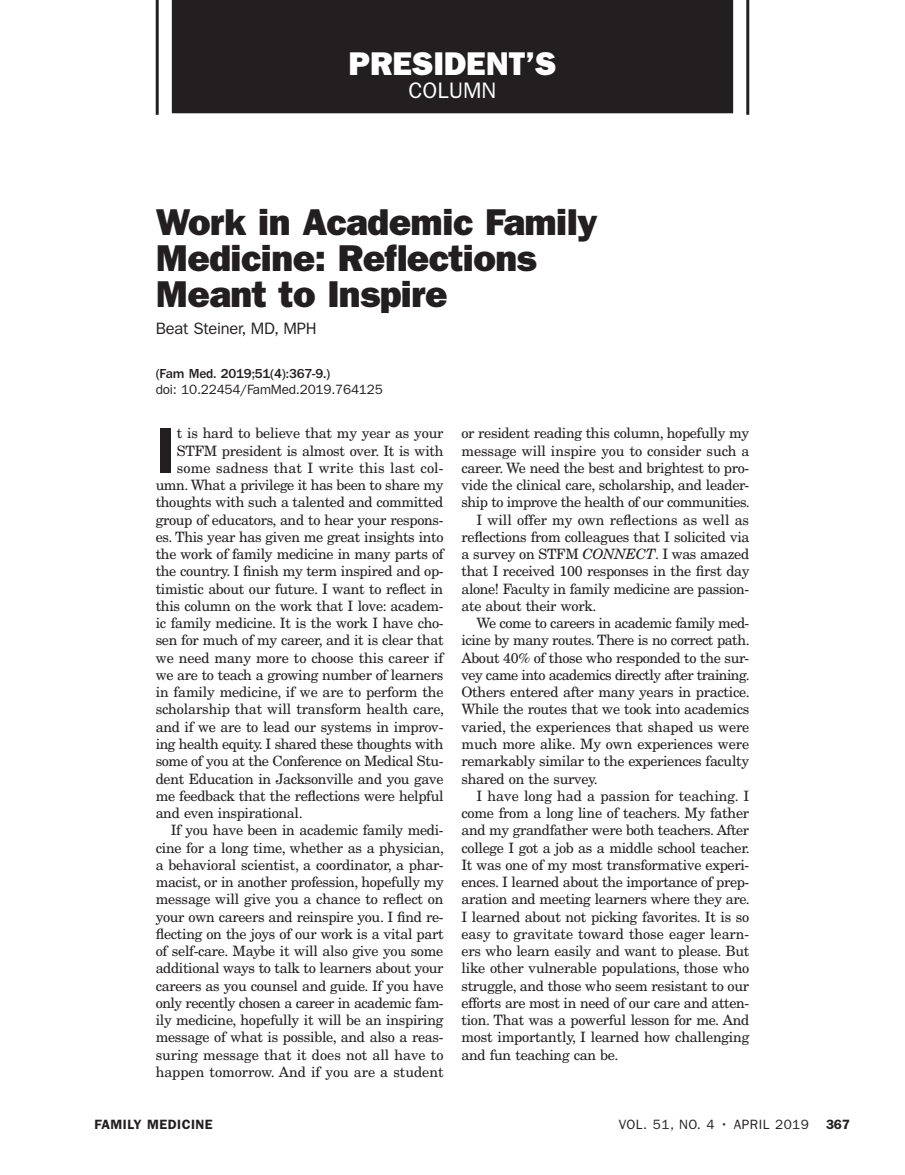
<style>
.page{position:relative;width:905px;height:1175px;background:#fff}
.page>*{position:absolute;margin:0;border:0;box-sizing:border-box;transform-origin:0 0}
.Body_Text_with_Dro{font:600 64.5px "ITC Franklin Gothic Std";color:#231f20}
.Headline_Major{font:37.5px/36px "ITC Franklin Gothic Std Hvy";letter-spacing:-.015em;color:#231f20}
.t1{font:33px "ITC Franklin Gothic Std Hvy";letter-spacing:-.005em;color:#fff}
.t2{font:22.5px "ITC Franklin Gothic Std";color:#fff}
.Author{font:16.5px "ITC Franklin Gothic Std";letter-spacing:-.015em;color:#231f20}
.Body_Text{font:14.25px/17.2px "New Century Schlbk LT Std";letter-spacing:-.02em;color:#231f20;text-align:justify}
.Body_Text_with_Dro-2{font:14.25px "New Century Schlbk LT Std";letter-spacing:-.02em;color:#231f20}
.Body_Text_with_Dro-3{font:14.25px "New Century Schlbk LT Std";letter-spacing:.005em;color:#231f20}
.Abstract_DOI_Cite{font:13.5px "ITC Franklin Gothic Std";letter-spacing:-.015em;color:#231f20}
.Abstract_Text_Cite{font:500 13.5px "ITC Franklin Gothic Std";letter-spacing:-.015em;color:#231f20}
.Abstract_DOI_Cite-2{font:13.5px "ITC Franklin Gothic Std";letter-spacing:.035em;color:#231f20}
.t3{font:600 13.5px "ITC Franklin Gothic Std";letter-spacing:.035em;color:#231f20}
.s1{font-style:italic}
</style>
<div class="page">
<div style="left:172px;top:0;width:561px;height:113px;background:#231f20"></div>
<hr style="left:746px;top:0;width:3px;height:115px;background:#231f20">
<hr style="left:156px;top:0;width:3px;height:115px;background:#231f20">
<h3 class="t1" style="left:348px;top:44px;width:209px">PRESIDENT’S</h3>
<h3 class="t2" style="left:408px;top:77px;width:89px">COLUMN</h3>
<p class="Headline_Major" style="left:156px;top:204px;width:443px">Work in Academic Family<br>Medicine: Reflections<br>Meant to Inspire</p>
<p class="Author" style="left:156px;top:319px;width:162px">Beat Steiner, MD, MPH</p>
<p class="Abstract_Text_Cite" style="left:156px;top:365px;width:176px">(Fam Med. 2019;51(4):367-9.)</p>
<p class="Abstract_DOI_Cite" style="left:156px;top:382px;width:229px">doi: 10.22454/FamMed.2019.764125</p>
<p class="Body_Text_with_Dro" style="left:156px;top:412px;width:21px">I</p>
<p class="Body_Text_with_Dro-2" style="left:177px;top:424px;width:268px">t is hard to believe that my year as your</p>
<p class="Body_Text" style="left:461px;top:424px;width:290px">or resident reading this column, hopefully my message will inspire you to consider such a career. We need the best and brightest to pro&shy;vide the clinical care, scholarship, and leader&shy;ship to improve the health of our communities.</p>
<p class="Body_Text" style="left:461px;top:511px;width:289px;text-indent:15px">I will offer my own reflections as well as reflections from colleagues that I solicited via a survey on STFM <span class="s1">CONNECT</span>. I was amazed that I received 100 responses in the first day alone! Faculty in family medicine are passion&shy;ate about their work.</p>
<p class="Body_Text" style="left:461px;top:614px;width:290px;text-indent:15px">We come to careers in academic family med&shy;icine by many routes. There is no correct path.<br>About 40% of those who responded to the sur&shy;vey came into academics directly after training.<br>Others entered after many years in practice.<br>While the routes that we took into academics varied, the experiences that shaped us were much more alike. My own experiences were remarkably similar to the experiences faculty shared on the survey.</p>
<p class="Body_Text" style="left:461px;top:787px;width:290px;text-indent:15px">I have long had a passion for teaching. I come from a long line of teachers. My father and my grandfather were both teachers. After college I got a job as a middle school teacher.<br>It was one of my most transformative experi&shy;ences. I learned about the importance of prep&shy;aration and meeting learners where they are.<br>I learned about not picking favorites. It is so easy to gravitate toward those eager learn&shy;ers who learn easily and want to please. But like other vulnerable populations, those who struggle, and those who seem resistant to our efforts are most in need of our care and atten&shy;tion. That was a powerful lesson for me. And most importantly, I learned how challenging and fun teaching can be.</p>
<p class="Body_Text_with_Dro-2" style="left:177px;top:442px;width:268px">STFM president is almost over. It is with</p>
<p class="Body_Text_with_Dro-3" style="left:177px;top:459px;width:268px">some sadness that I write this last col-</p>
<p class="Body_Text_with_Dro-2" style="left:156px;top:476px;width:289px">umn. What a privilege it has been to share my</p>
<p class="Body_Text_with_Dro-2" style="left:156px;top:493px;width:289px">thoughts with such a talented and committed</p>
<p class="Body_Text_with_Dro-2" style="left:156px;top:511px;width:289px">group of educators, and to hear your respons-</p>
<p class="Body_Text_with_Dro-2" style="left:156px;top:528px;width:289px">es. This year has given me great insights into</p>
<p class="Body_Text_with_Dro-2" style="left:156px;top:545px;width:289px">the work of family medicine in many parts of</p>
<p class="Body_Text_with_Dro-2" style="left:156px;top:562px;width:289px">the country. I finish my term inspired and op-</p>
<p class="Body_Text_with_Dro-2" style="left:156px;top:580px;width:289px">timistic about our future. I want to reflect in</p>
<p class="Body_Text_with_Dro-2" style="left:156px;top:597px;width:289px">this column on the work that I love: academ-</p>
<p class="Body_Text_with_Dro-2" style="left:156px;top:614px;width:289px">ic family medicine. It is the work I have cho-</p>
<p class="Body_Text_with_Dro-2" style="left:156px;top:631px;width:289px">sen for much of my career, and it is clear that</p>
<p class="Body_Text_with_Dro-2" style="left:156px;top:649px;width:289px">we need many more to choose this career if</p>
<p class="Body_Text_with_Dro-2" style="left:156px;top:666px;width:289px">we are to teach a growing number of learners</p>
<p class="Body_Text_with_Dro-2" style="left:156px;top:683px;width:289px">in family medicine, if we are to perform the</p>
<p class="Body_Text_with_Dro-2" style="left:156px;top:700px;width:290px">scholarship that will transform health care,</p>
<p class="Body_Text_with_Dro-2" style="left:156px;top:718px;width:289px">and if we are to lead our systems in improv-</p>
<p class="Body_Text_with_Dro-2" style="left:156px;top:735px;width:289px">ing health equity. I shared these thoughts with</p>
<p class="Body_Text_with_Dro-2" style="left:156px;top:752px;width:289px">some of you at the Conference on Medical Stu-</p>
<p class="Body_Text_with_Dro-2" style="left:156px;top:769px;width:289px">dent Education in Jacksonville and you gave</p>
<p class="Body_Text_with_Dro-2" style="left:156px;top:787px;width:289px">me feedback that the reflections were helpful</p>
<p class="Body_Text_with_Dro-2" style="left:156px;top:804px;width:148px">and even inspirational.</p>
<p class="Body_Text" style="left:156px;top:821px;width:290px;text-indent:15px">If you have been in academic family medi&shy;cine for a long time, whether as a physician, a behavioral scientist, a coordinator, a phar&shy;macist, or in another profession, hopefully my message will give you a chance to reflect on your own careers and reinspire you. I find re&shy;flecting on the joys of our work is a vital part of self-care. Maybe it will also give you some additional ways to talk to learners about your careers as you counsel and guide. If you have only recently chosen a career in academic fam&shy;ily medicine, hopefully it will be an inspiring message of what is possible, and also a reas&shy;suring message that it does not all have to happen tomorrow. And if you are a student</p>
<p class="t3" style="left:94px;top:1116px;width:120px">FAMILY MEDICINE</p>
<p class="Abstract_DOI_Cite-2" style="left:618px;top:1116px;width:192px">VOL. 51, NO. 4 • APRIL 2019</p>
<p class="t3" style="left:826px;top:1116px;width:25px">367</p>
</div>
